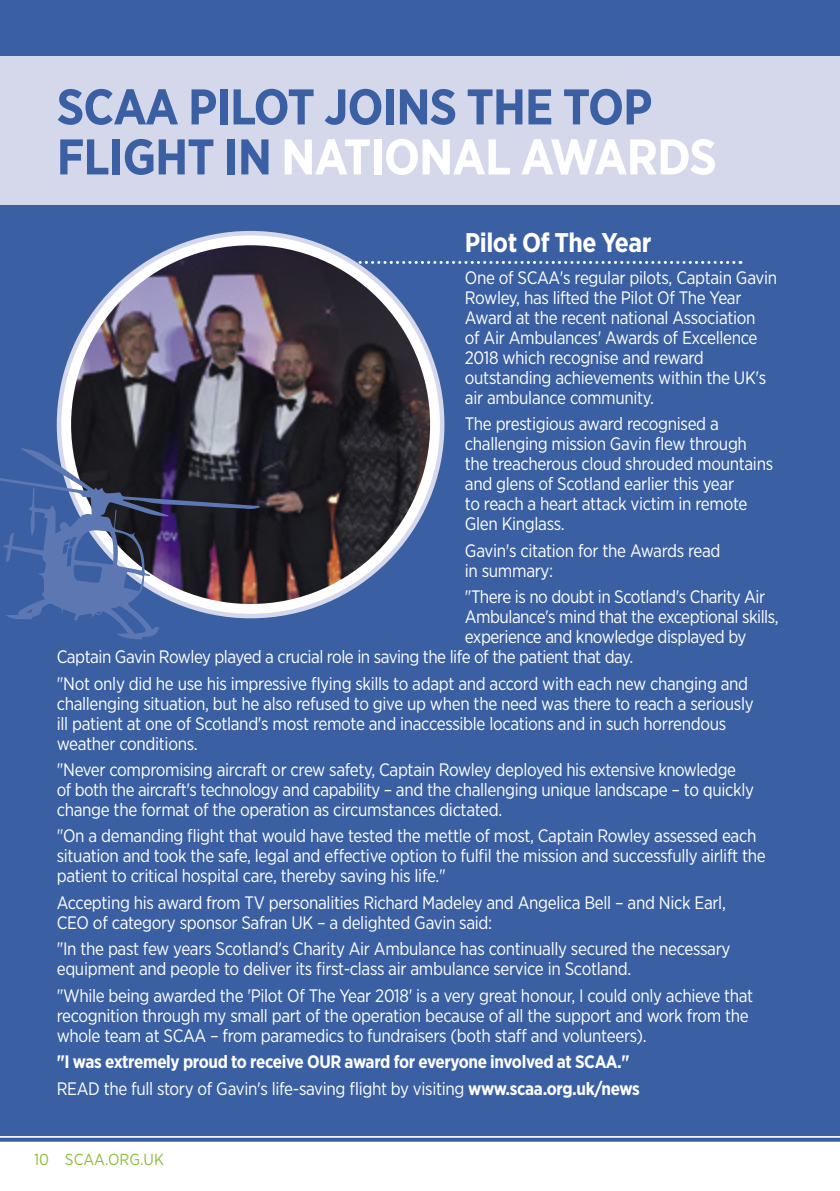
<style>
.page{position:relative;width:840px;height:1191px;background:#fff}
.page>*{position:absolute;margin:0;border:0;box-sizing:border-box;transform-origin:0 0}
.t1{font:700 50px/50px "Gotham Narrow";letter-spacing:-.02em;color:#3a60a3}
.t2{font:700 27px "Gotham Narrow";letter-spacing:-.02em;color:#fff}
.t3{font:18px/20px "Gotham Narrow";letter-spacing:-.02em;color:#fff}
.t4{font:700 18px/26.4px "Gotham Narrow";letter-spacing:-.02em;color:#fff}
.t5{font:16px "Gotham Narrow";color:#8ac03d}
.s1{color:#fff}
.s2{font-weight:400}
</style>
<div class="page">
<div style="left:0;top:0;width:839px;height:1134px;background:#3a60a3"></div>
<div style="left:0;top:57px;width:839px;height:148px;background:#d4d8ea"></div>
<svg style="left:351px;top:261px;width:382px;height:3px"></svg>
<svg style="left:59px;top:233px;width:383px;height:383px;background:#f5f5f9"></svg>
<img style="left:71px;top:245px;width:359px;height:359px;border-radius:179px">
<svg style="left:0;top:448px;width:260px;height:191px"></svg>
<hr style="left:0;top:1134px;width:839px;height:2px;background:#3a60a3">
<svg style="left:0;top:1137px;width:839px;height:4px;background:#5d7cb3"></svg>
<h1 class="t1" style="left:57px;top:81px;width:661px">SCAA PILOT JOINS THE TOP<br>FLIGHT IN <span class="s1">NATIONAL AWARDS</span></h1>
<h2 class="t2" style="left:464px;top:226px;width:188px">Pilot Of The Year</h2>
<p class="t3" style="left:464px;top:267px;width:313px">One of SCAA's regular pilots, Captain Gavin Rowley, has lifted the Pilot Of The Year Award at the recent national Association<br>of Air Ambulances' Awards of Excellence 2018 which recognise and reward outstanding achievements within the UK's air ambulance community.</p>
<p class="t3" style="left:464px;top:413px;width:309px">The prestigious award recognised a challenging mission Gavin flew through the treacherous cloud shrouded mountains and glens of Scotland earlier this year<br>to reach a heart attack victim in remote Glen Kinglass.</p>
<p class="t3" style="left:464px;top:540px;width:257px">Gavin's citation for the Awards read in summary:</p>
<p class="t3" style="left:464px;top:586px;width:301px">"There is no doubt in Scotland's Charity Air</p>
<p class="t3" style="left:464px;top:606px;width:315px">Ambulance's mind that the exceptional skills,</p>
<p class="t3" style="left:464px;top:626px;width:283px">experience and knowledge displayed by</p>
<p class="t3" style="left:57px;top:646px;width:577px">Captain Gavin Rowley played a crucial role in saving the life of the patient that day.</p>
<p class="t3" style="left:57px;top:673px;width:698px">"Not only did he use his impressive flying skills to adapt and accord with each new changing and challenging situation, but he also refused to give up when the need was there to reach a seriously ill patient at one of Scotland's most remote and inaccessible locations and in such horrendous weather conditions.</p>
<p class="t3" style="left:57px;top:759px;width:698px">"Never compromising aircraft or crew safety, Captain Rowley deployed his extensive knowledge of both the aircraft's technology and capability – and the challenging unique landscape – to quickly change the format of the operation as circumstances dictated.</p>
<p class="t3" style="left:57px;top:825px;width:710px">"On a demanding flight that would have tested the mettle of most, Captain Rowley assessed each situation and took the safe, legal and effective option to fulfil the mission and successfully airlift the patient to critical hospital care, thereby saving his life."</p>
<p class="t3" style="left:57px;top:892px;width:670px">Accepting his award from TV personalities Richard Madeley and Angelica Bell – and Nick Earl,<br>CEO of category sponsor Safran UK – a delighted Gavin said:</p>
<p class="t3" style="left:57px;top:938px;width:674px">"In the past few years Scotland's Charity Air Ambulance has continually secured the necessary equipment and people to deliver its first-class air ambulance service in Scotland.</p>
<p class="t3" style="left:57px;top:985px;width:697px">"While being awarded the 'Pilot Of The Year 2018' is a very great honour, I could only achieve that recognition through my small part of the operation because of all the support and work from the whole team at SCAA – from paramedics to fundraisers (both staff and volunteers).</p>
<p class="t4" style="left:57px;top:1048px;width:584px">"I was extremely proud to receive OUR award for everyone involved at SCAA."<br><span class="s2">READ the full story of Gavin's life-saving flight by visiting</span> www.scaa.org.uk/news</p>
<p class="t5" style="left:34px;top:1149px;width:131px">10 SCAA.ORG.UK</p>
</div>
